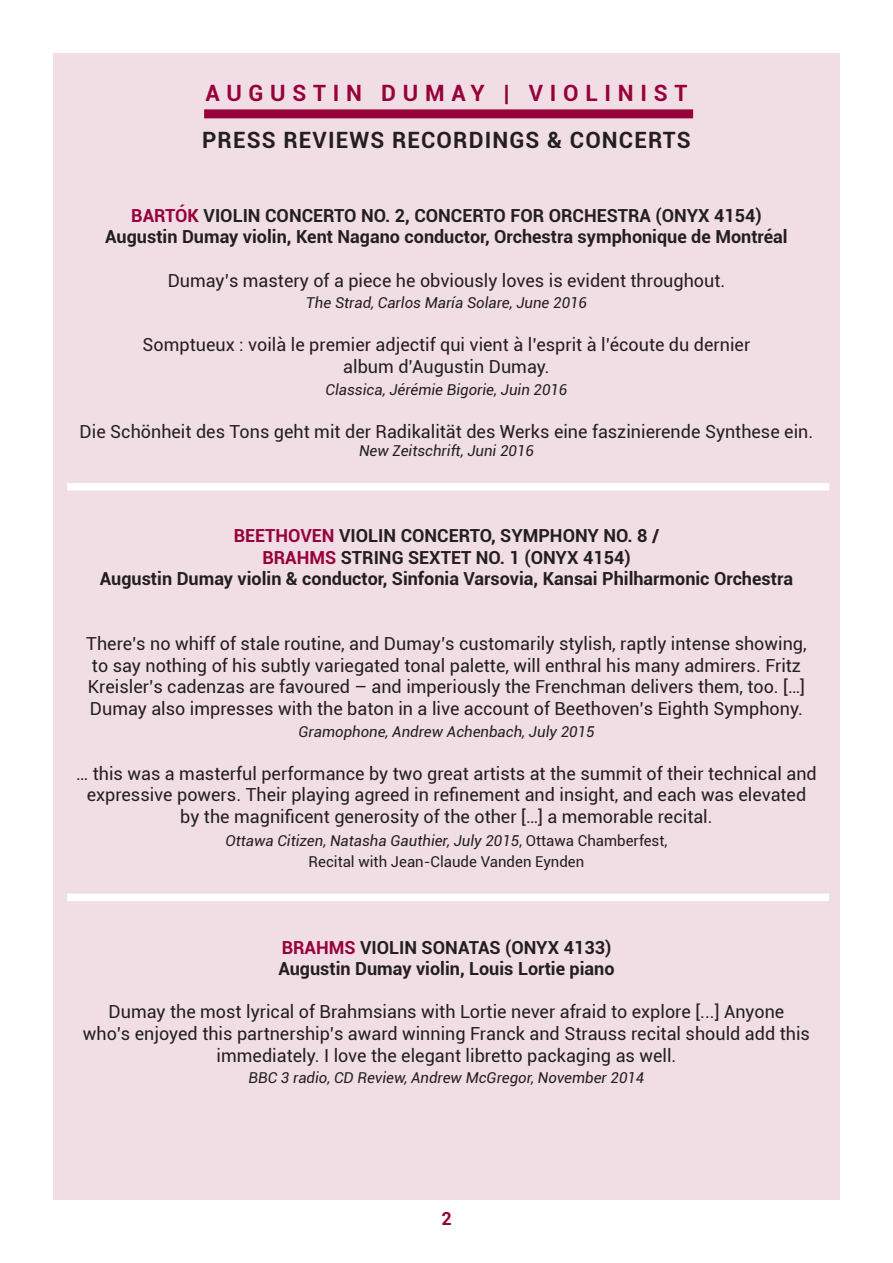
<style>
.page{position:relative;width:893px;height:1263px;background:#fff}
.page>*{position:absolute;margin:0;border:0;box-sizing:border-box;transform-origin:0 0}
.t1{font:700 22.5px "Roboto";letter-spacing:.05em;color:#231f20}
.t2{font:700 22.5px "Roboto";letter-spacing:.3em;color:#97013a}
.t3{font:18px/21.6px "Roboto";color:#231f20;text-align:center}
.t4{font:700 18px "Roboto";color:#231f20}
.t5{font:700 18px "Roboto";color:#97013a}
.t6{font:italic 15px "Roboto";color:#231f20}
.t7{font:15px "Roboto";color:#231f20}
.s1{color:#97013a}
.s2{font-style:normal}
</style>
<div class="page">
<div style="left:53px;top:53px;width:787px;height:1146px;background:#f1dee5"></div>
<div style="left:67px;top:483px;width:762px;height:7px;background:#fff"></div>
<div style="left:204px;top:109px;width:489px;height:9px;background:#97013a"></div>
<div style="left:67px;top:894px;width:762px;height:7px;background:#fff"></div>
<p class="t2" style="left:205px;top:77px;width:483px">AUGUSTIN DUMAY | VIOLINIST</p>
<p class="t1" style="left:202px;top:124px;width:490px">PRESS REVIEWS RECORDINGS &amp; CONCERTS</p>
<p class="t4" style="left:131px;top:203px;width:632px"><span class="s1">BARTÓK</span> VIOLIN CONCERTO NO. 2, CONCERTO FOR ORCHESTRA (ONYX 4154)</p>
<p class="t4" style="left:105px;top:224px;width:684px">Augustin Dumay violin, Kent Nagano conductor, Orchestra symphonique de Montréal</p>
<p class="t3" style="left:168px;top:269px;width:559px">Dumay’s mastery of a piece he obviously loves is evident throughout.</p>
<p class="t6" style="left:306px;top:292px;width:283px">The Strad, Carlos María Solare, June 2016</p>
<p class="t3" style="left:143px;top:333px;width:609px">Somptueux : voilà le premier adjectif qui vient à l’esprit à l’écoute du dernier</p>
<p class="t3" style="left:343px;top:355px;width:208px">album d’Augustin Dumay.</p>
<p class="t6" style="left:326px;top:379px;width:243px">Classica, Jérémie Bigorie, Juin 2016</p>
<p class="t3" style="left:80px;top:420px;width:735px">Die Schönheit des Tons geht mit der Radikalität des Werks eine faszinierende Synthese ein.</p>
<p class="t6" style="left:359px;top:440px;width:176px">New Zeitschrift, Juni 2016</p>
<p class="t4" style="left:234px;top:523px;width:427px"><span class="s1">BEETHOVEN</span> VIOLIN CONCERTO, SYMPHONY NO. 8 /</p>
<p class="t4" style="left:262px;top:545px;width:370px"><span class="s1">BRAHMS</span> STRING SEXTET NO. 1 (ONYX 4154)</p>
<p class="t4" style="left:100px;top:566px;width:695px">Augustin Dumay violin &amp; conductor, Sinfonia Varsovia, Kansai Philharmonic Orchestra</p>
<p class="t3" style="left:86px;top:632px;width:722px;text-align:left">There’s no whiff of stale routine, and Dumay’s customarily stylish, raptly intense showing, to say nothing of his subtly variegated tonal palette, will enthral his many admirers. Fritz Kreisler’s cadenzas are favoured – and imperiously the Frenchman delivers them, too. […] Dumay also impresses with the baton in a live account of Beethoven’s Eighth Symphony.</p>
<p class="t6" style="left:298px;top:721px;width:298px">Gramophone, Andrew Achenbach, July 2015</p>
<p class="t3" style="left:76px;top:762px;width:742px">… this was a masterful performance by two great artists at the summit of their technical and expressive powers. Their playing agreed in refinement and insight, and each was elevated by the magnificent generosity of the other […] a memorable recital.</p>
<p class="t6" style="left:226px;top:830px;width:443px">Ottawa Citizen, Natasha Gauthier, July 2015<span class="s2">, Ottawa Chamberfest,</span></p>
<p class="t7" style="left:309px;top:851px;width:277px">Recital with Jean-Claude Vanden Eynden</p>
<p class="t4" style="left:282px;top:934px;width:331px"><span class="s1">BRAHMS</span> VIOLIN SONATAS (ONYX 4133)</p>
<p class="t4" style="left:278px;top:956px;width:338px">Augustin Dumay violin, Louis Lortie piano</p>
<p class="t3" style="left:83px;top:1000px;width:729px">Dumay the most lyrical of Brahmsians with Lortie never afraid to explore [...] Anyone who’s enjoyed this partnership’s award winning Franck and Strauss recital should add this immediately. I love the elegant libretto packaging as well.</p>
<p class="t6" style="left:249px;top:1067px;width:397px">BBC 3 radio, CD Review, Andrew McGregor, November 2014</p>
<p class="t5" style="left:441px;top:1206px;width:12px">2</p>
</div>
